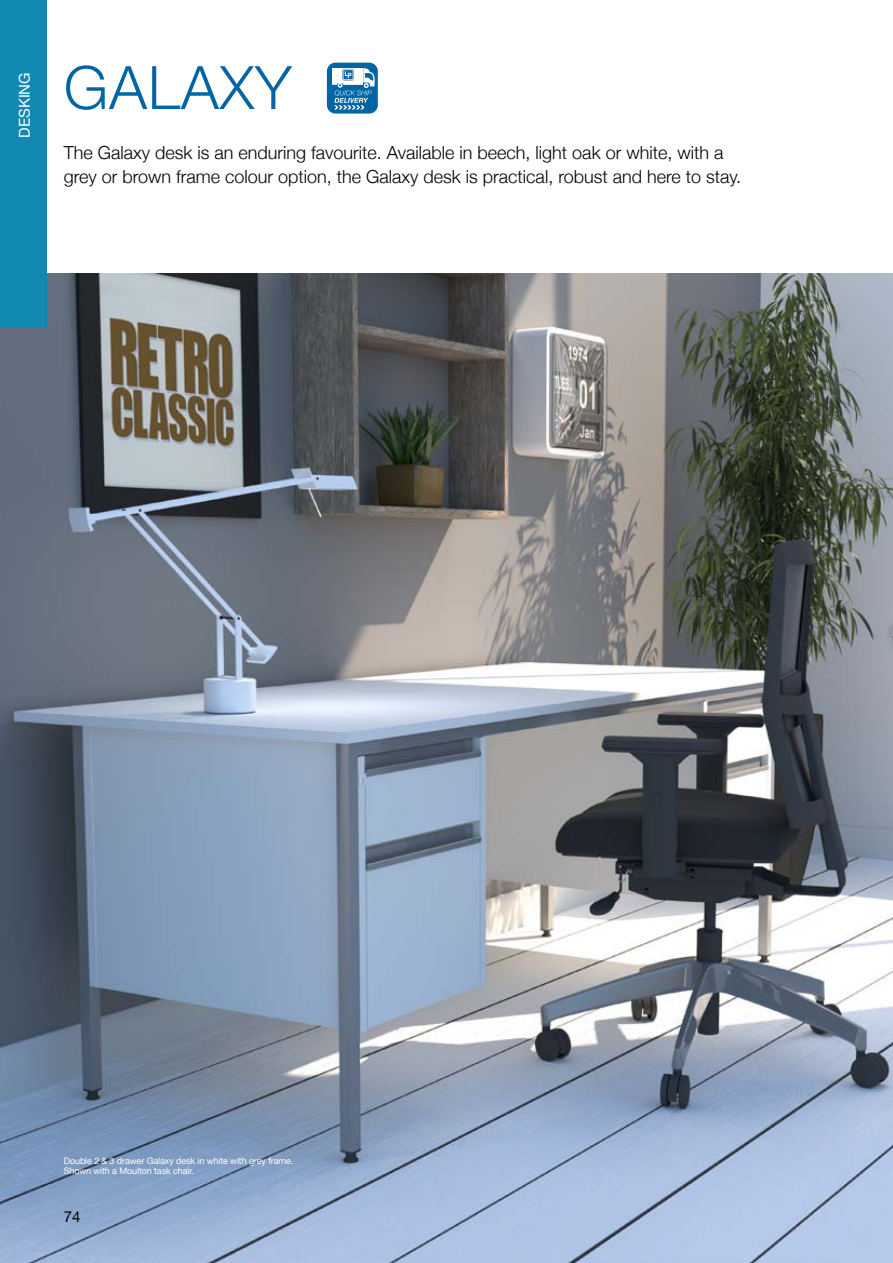
<style>
.page{position:relative;width:893px;height:1263px;background:#fff}
.page>*{position:absolute;margin:0;border:0;box-sizing:border-box;transform-origin:0 0}
.t1{font:300 60px "Helvetica Neue";letter-spacing:.015em;color:#0065a4}
.t2{font:300 18px/24px "Helvetica Neue";color:#000}
.t3{font:15px "Helvetica Neue";color:#fff}
.t4{font:15px "Helvetica Neue";color:#000}
.t5{font:9px/10.5px "Helvetica Neue";letter-spacing:-.01em;color:#fff}
</style>
<div class="page">
<img style="left:0;top:273px;width:893px;height:990px">
<div style="left:0;top:0;width:47px;height:327px;background:#1289b3"></div>
<div style="left:327px;top:63px;width:51px;height:51px;background:#0065a4;border-radius:8px"></div>
<svg style="left:332px;top:68px;width:43px;height:42px"></svg>
<p class="t3" style="left:15px;top:138px;width:67px;rotate:-90deg">DESKING</p>
<h1 class="t1" style="left:64px;top:51px;width:229px">GALAXY</h1>
<p class="t2" style="left:64px;top:140px;width:679px">The Galaxy desk is an enduring favourite. Available in beech, light oak or white, with a grey or brown frame colour option, the Galaxy desk is practical, robust and here to stay.</p>
<p class="t5" style="left:64px;top:1155px;width:231px">Double 2 &amp; 3 drawer Galaxy desk in white with grey frame.<br>Shown with a Moulton task chair.</p>
<p class="t4" style="left:64px;top:1208px;width:18px">74</p>
</div>
